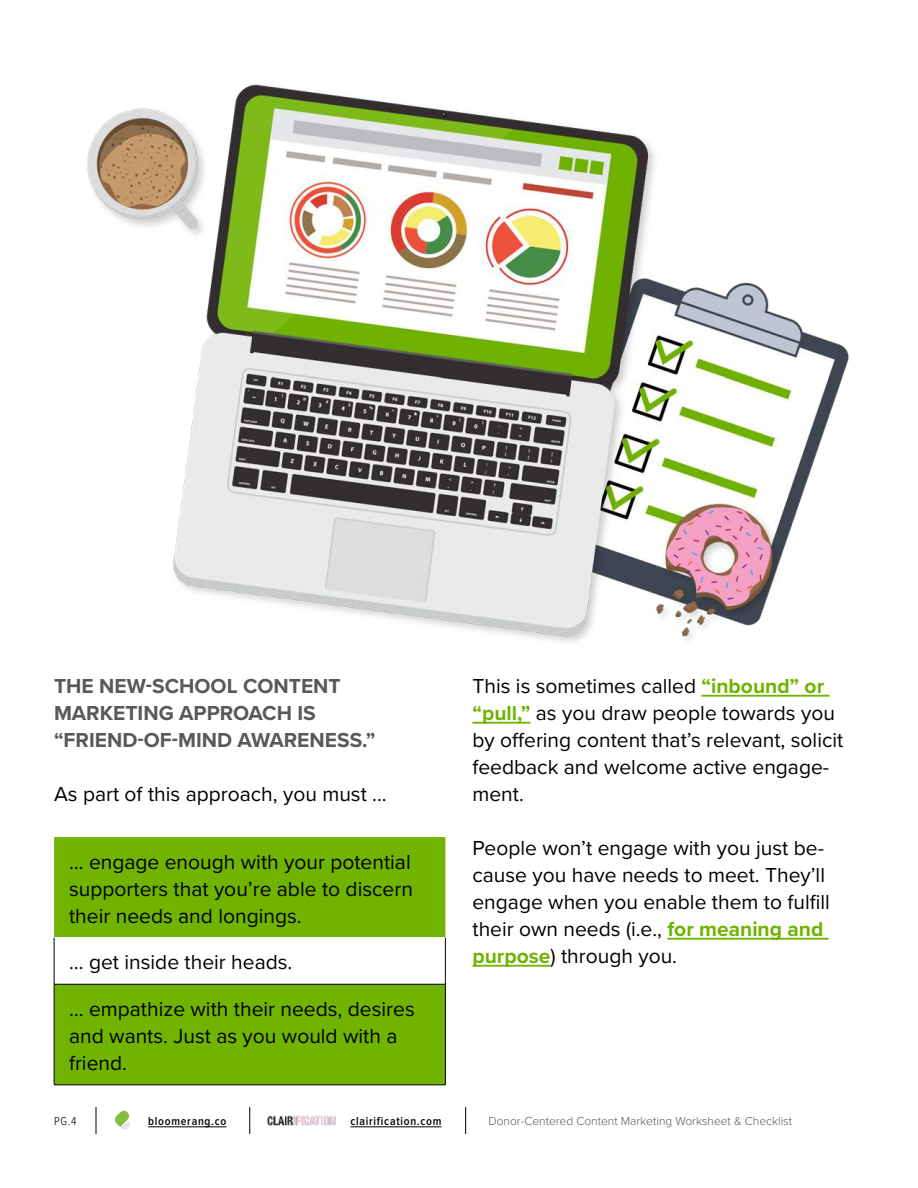
<style>
.page{position:relative;width:918px;height:1188px;background:#fff}
.page>*{position:absolute;margin:0;border:0;box-sizing:border-box;transform-origin:0 0}
.t1{font:21px/27px "Proxima Nova";color:#000}
.t2{font:700 21px/27px "Proxima Nova";color:#59595c}
.t3{font:300 12px "Proxima Nova";color:#58595b}
.t4{font:600 12px "Proxima Nova Cond";letter-spacing:.06em;color:#000}
.t5{font:300 12px "Proxima Nova Cond";color:#000}
.s1{font-weight:700;color:#70b300}
</style>
<div class="page">
<img style="left:267px;top:1116px;width:69px;height:9px">
<hr style="left:148px;top:1127px;width:78px;height:1px;background:#000">
<hr style="left:350px;top:1127px;width:91px;height:1px;background:#000">
<svg style="left:249px;top:1107px;width:1px;height:27px"></svg>
<svg style="left:465px;top:1107px;width:1px;height:27px"></svg>
<svg style="left:96px;top:1107px;width:1px;height:27px"></svg>
<svg style="left:115px;top:1110px;width:15px;height:20px"></svg>
<hr style="left:702px;top:695px;width:128px;height:2px;background:#70b300">
<hr style="left:472px;top:722px;width:58px;height:2px;background:#70b300">
<hr style="left:667px;top:938px;width:162px;height:2px;background:#70b300">
<hr style="left:472px;top:965px;width:78px;height:2px;background:#70b300">
<div style="left:54px;top:837px;width:391px;height:248px;background:#70b300"></div>
<div style="left:54px;top:938px;width:391px;height:46px;background:#fff"></div>
<hr style="left:54px;top:938px;width:1px;height:46px;background:#000">
<hr style="left:445px;top:938px;width:1px;height:46px;background:#000">
<hr style="left:54px;top:984px;width:392px;height:1px;background:#000">
<hr style="left:54px;top:984px;width:1px;height:101px;background:#000">
<hr style="left:445px;top:984px;width:1px;height:101px;background:#000">
<hr style="left:54px;top:1085px;width:392px;height:1px;background:#000">
<img style="left:87px;top:84px;width:762px;height:558px">
<p class="t2" style="left:54px;top:672px;width:323px">THE NEW-SCHOOL CONTENT<br>MARKETING APPROACH IS “FRIEND-OF-MIND AWARENESS.”</p>
<p class="t1" style="left:54px;top:779px;width:334px">As part of this approach, you must ...</p>
<p class="t1" style="left:69px;top:847px;width:345px;text-align:justify">… engage enough with your potential supporters that you’re able to discern their needs and longings.</p>
<p class="t1" style="left:69px;top:948px;width:225px">… get inside their heads.</p>
<p class="t1" style="left:69px;top:994px;width:347px">… empathize with their needs, desires and wants. Just as you would with a friend.</p>
<p class="t1" style="left:472px;top:671px;width:372px">This is sometimes called <span class="s1">“inbound” or “pull,”</span> as you draw people towards you by offering content that’s relevant, solicit feedback and welcome active engage&shy;ment.</p>
<p class="t1" style="left:472px;top:833px;width:359px">People won’t engage with you just be&shy;cause you have needs to meet. They’ll engage when you enable them to fulfill their own needs (i.e., <span class="s1">for meaning and purpose</span>) through you.</p>
<p class="t5" style="left:54px;top:1116px;width:24px">PG.4</p>
<p class="t4" style="left:148px;top:1116px;width:80px">bloomerang.co</p>
<p class="t4" style="left:350px;top:1116px;width:92px">clairification.com</p>
<p class="t3" style="left:488px;top:1116px;width:305px">Donor-Centered Content Marketing Worksheet &amp; Checklist</p>
</div>
